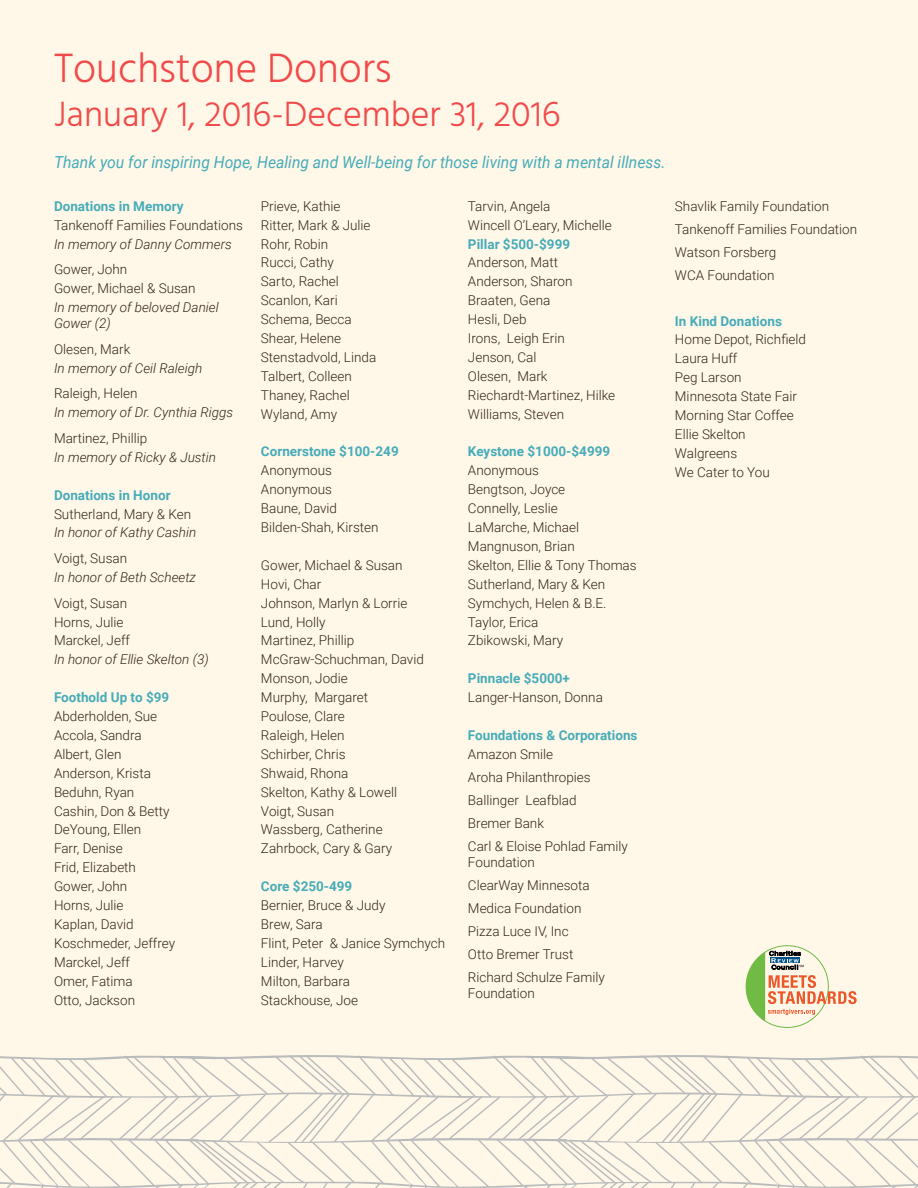
<style>
.page{position:relative;width:918px;height:1188px;background:#fff7e8}
.page>*{position:absolute;margin:0;border:0;box-sizing:border-box;transform-origin:0 0}
.t1{font:300 42px "Hind";color:#f04b4a}
.t2{font:300 36px "Hind";color:#f04b4a}
.t3{font:italic 16.5px "Roboto";color:#46acb9;scale:.95 1}
.t4{font:300 13.5px/18.9px "Roboto";color:#332518}
.t5{font:italic 300 13.5px/16.2px "Roboto";color:#332518}
.t6{font:700 13.5px "Roboto";color:#46acb9}
</style>
<div class="page">
<svg style="left:746px;top:951px;width:111px;height:70px"></svg>
<svg style="left:0;top:1055px;width:918px;height:133px"></svg>
<h1 class="t1" style="left:54px;top:40px;width:339px">Touchstone Donors</h1>
<h2 class="t2" style="left:54px;top:90px;width:508px">January 1, 2016-December 31, 2016</h2>
<p class="t3" style="left:54px;top:150px;width:645px">Thank you for inspiring Hope, Healing and Well-being for those living with a mental illness.</p>
<p class="t6" style="left:54px;top:196px;width:131px">Donations in Memory</p>
<p class="t4" style="left:54px;top:215px;width:190px">Tankenoff Families Foundations</p>
<p class="t5" style="left:54px;top:235px;width:179px">In memory of Danny Commers</p>
<p class="t4" style="left:54px;top:259px;width:143px">Gower, John<br>Gower, Michael &amp; Susan</p>
<p class="t5" style="left:54px;top:299px;width:166px">In memory of beloved Daniel<br>Gower (2)</p>
<p class="t4" style="left:54px;top:339px;width:78px">Olesen, Mark</p>
<p class="t5" style="left:54px;top:359px;width:150px">In memory of Ceil Raleigh</p>
<p class="t4" style="left:54px;top:384px;width:85px">Raleigh, Helen</p>
<p class="t5" style="left:54px;top:404px;width:181px">In memory of Dr. Cynthia Riggs</p>
<p class="t4" style="left:54px;top:428px;width:95px">Martinez, Phillip</p>
<p class="t5" style="left:54px;top:448px;width:164px">In memory of Ricky &amp; Justin</p>
<p class="t6" style="left:54px;top:485px;width:118px">Donations in Honor</p>
<p class="t4" style="left:54px;top:504px;width:139px">Sutherland, Mary &amp; Ken</p>
<p class="t5" style="left:54px;top:524px;width:144px">In honor of Kathy Cashin</p>
<p class="t4" style="left:54px;top:548px;width:75px">Voigt, Susan</p>
<p class="t5" style="left:54px;top:569px;width:144px">In honor of Beth Scheetz</p>
<p class="t4" style="left:54px;top:593px;width:77px">Voigt, Susan<br>Horns, Julie<br>Marckel, Jeff</p>
<p class="t5" style="left:54px;top:651px;width:156px">In honor of Ellie Skelton (3)</p>
<p class="t6" style="left:54px;top:688px;width:117px">Foothold Up to $99</p>
<p class="t4" style="left:54px;top:706px;width:123px">Abderholden, Sue<br>Accola, Sandra<br>Albert, Glen<br>Anderson, Krista<br>Beduhn, Ryan<br>Cashin, Don &amp; Betty<br>DeYoung, Ellen<br>Farr, Denise<br>Frid, Elizabeth<br>Gower, John<br>Horns, Julie<br>Kaplan, David<br>Koschmeder, Jeffrey<br>Marckel, Jeff<br>Omer, Fatima<br>Otto, Jackson</p>
<p class="t4" style="left:261px;top:196px;width:117px">Prieve, Kathie<br>Ritter, Mark &amp; Julie<br>Rohr, Robin<br>Rucci, Cathy<br>Sarto, Rachel<br>Scanlon, Kari<br>Schema, Becca<br>Shear, Helene<br>Stenstadvold, Linda<br>Talbert, Colleen<br>Thaney, Rachel<br>Wyland, Amy</p>
<p class="t6" style="left:261px;top:442px;width:139px">Cornerstone $100-249</p>
<p class="t4" style="left:261px;top:461px;width:119px">Anonymous<br>Anonymous<br>Baune, David<br>Bilden-Shah, Kirsten</p>
<p class="t4" style="left:261px;top:555px;width:165px">Gower, Michael &amp; Susan<br>Hovi, Char<br>Johnson, Marlyn &amp; Lorrie<br>Lund, Holly<br>Martinez, Phillip<br>McGraw-Schuchman, David<br>Monson, Jodie<br>Murphy, Margaret<br>Poulose, Clare<br>Raleigh, Helen<br>Schirber, Chris<br>Shwaid, Rhona<br>Skelton, Kathy &amp; Lowell<br>Voigt, Susan<br>Wassberg, Catherine<br>Zahrbock, Cary &amp; Gary</p>
<p class="t6" style="left:261px;top:877px;width:93px">Core $250-499</p>
<p class="t4" style="left:261px;top:895px;width:186px">Bernier, Bruce &amp; Judy<br>Brew, Sara<br>Flint, Peter &amp; Janice Symchych<br>Linder, Harvey<br>Milton, Barbara<br>Stackhouse, Joe</p>
<p class="t4" style="left:468px;top:196px;width:145px">Tarvin, Angela<br>Wincell O’Leary, Michelle</p>
<p class="t6" style="left:468px;top:234px;width:104px">Pillar $500-$999</p>
<p class="t4" style="left:468px;top:253px;width:149px">Anderson, Matt<br>Anderson, Sharon<br>Braaten, Gena<br>Hesli, Deb<br>Irons, Leigh Erin<br>Jenson, Cal<br>Olesen, Mark<br>Riechardt-Martinez, Hilke<br>Williams, Steven</p>
<p class="t6" style="left:468px;top:442px;width:144px">Keystone $1000-$4999</p>
<p class="t4" style="left:468px;top:461px;width:170px">Anonymous<br>Bengtson, Joyce<br>Connelly, Leslie<br>LaMarche, Michael<br>Mangnuson, Brian<br>Skelton, Ellie &amp; Tony Thomas<br>Sutherland, Mary &amp; Ken<br>Symchych, Helen &amp; B.E.<br>Taylor, Erica<br>Zbikowski, Mary</p>
<p class="t6" style="left:468px;top:669px;width:104px">Pinnacle $5000+</p>
<p class="t4" style="left:468px;top:687px;width:136px">Langer-Hanson, Donna</p>
<p class="t6" style="left:468px;top:726px;width:171px">Foundations &amp; Corporations</p>
<p class="t4" style="left:468px;top:742px;width:162px;line-height:23px">Amazon Smile<br>Aroha Philanthropies<br>Ballinger Leafblad<br>Bremer Bank<br>Carl &amp; Eloise Pohlad Family</p>
<p class="t4" style="left:468px;top:850px;width:138px;line-height:23px">Foundation<br>ClearWay Minnesota<br>Medica Foundation<br>Pizza Luce IV, Inc<br>Otto Bremer Trust<br>Richard Schulze Family</p>
<p class="t4" style="left:468px;top:983px;width:68px">Foundation</p>
<p class="t4" style="left:675px;top:194px;width:184px;line-height:23px">Shavlik Family Foundation<br>Tankenoff Families Foundation<br>Watson Forsberg<br>WCA Foundation</p>
<p class="t6" style="left:675px;top:311px;width:109px">In Kind Donations</p>
<p class="t4" style="left:675px;top:330px;width:133px">Home Depot, Richfield<br>Laura Huff<br>Peg Larson<br>Minnesota State Fair<br>Morning Star Coffee<br>Ellie Skelton<br>Walgreens<br>We Cater to You</p>
</div>
